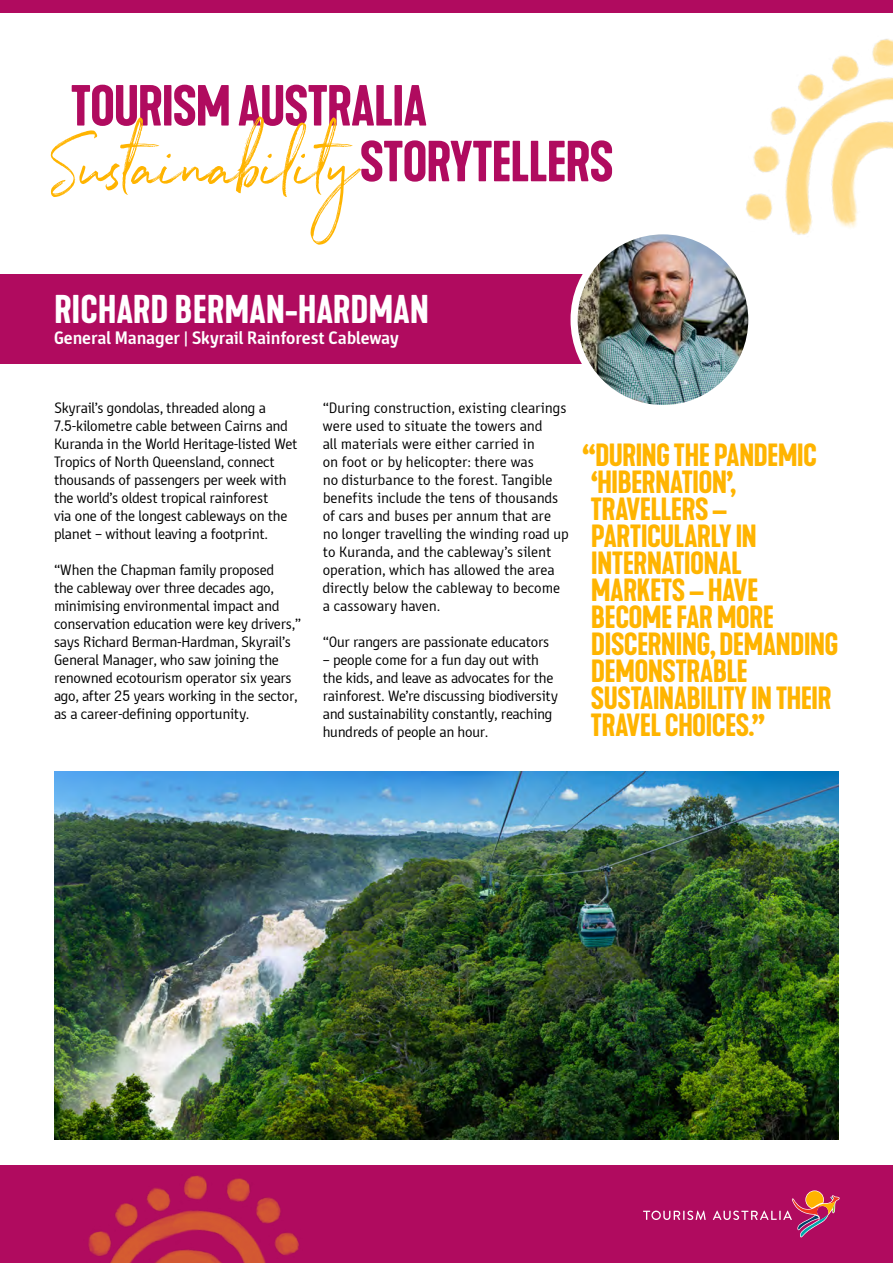
<style>
.page{position:relative;width:893px;height:1263px;background:#fff}
.page>*{position:absolute;margin:0;border:0;box-sizing:border-box;transform-origin:0 0}
.t1{font:79.2px "Northwell";color:#ffb400}
.t2{font:600 54px "TA Philausophy";letter-spacing:-.025em;color:#b00b5f}
.t3{font:600 37.5px "TA Philausophy";color:#fff}
.t4{font:600 30px/27px "TA Philausophy";letter-spacing:-.025em;color:#ffb400}
.t5{font:700 18px "TA Banjo";color:#fff}
.t6{font:15px/18px "TA Banjo";letter-spacing:-.015em;color:#000}
.s1{font-family:"Northwell Alt"}
.s2{font-size:37.5px}
</style>
<div class="page">
<div style="left:0;top:1166px;width:893px;height:97px;background:#b00b5f"></div>
<svg style="left:643px;top:1210px;width:63px;height:10px"></svg>
<svg style="left:713px;top:1190px;width:126px;height:47px"></svg>
<img style="left:23px;top:1165px;width:323px;height:98px">
<div style="left:0;top:0;width:893px;height:13px;background:#b00b5f"></div>
<div style="left:0;top:274px;width:615px;height:90px;background:#b00b5f"></div>
<img style="left:746px;top:39px;width:147px;height:196px">
<img style="left:54px;top:771px;width:785px;height:368px">
<img style="left:574px;top:231px;width:178px;height:178px;border-radius:89px">
<div style="left:570px;top:227px;width:185px;height:185px;border:7px solid #fff;border-radius:50%"></div>
<h2 class="t2" style="left:71px;top:72px;width:357px">TOURISM AUSTRALIA</h2>
<h1 class="t1" style="left:55px;top:109px;width:305px">Su<span class="s1">st</span>ai<span class="s1">n</span>abi<span class="s1">l</span>i<span class="s1">t</span>y</h1>
<h2 class="t2" style="left:360px;top:128px;width:255px">STORYTELLERS</h2>
<h3 class="t3" style="left:54px;top:285px;width:377px">RICHARD BERMAN-HARDMAN</h3>
<p class="t5" style="left:54px;top:328px;width:346px">General Manager | Skyrail Rainforest Cableway</p>
<p class="t6" style="left:54px;top:399px;width:245px">Skyrail’s gondolas, threaded along a 7.5-kilometre cable between Cairns and Kuranda in the World Heritage-listed Wet Tropics of North Queensland, connect thousands of passengers per week with the world’s oldest tropical rainforest<br>via one of the longest cableways on the planet – without leaving a footprint.</p>
<p class="t6" style="left:54px;top:561px;width:248px">“When the Chapman family proposed<br>the cableway over three decades ago, minimising environmental impact and conservation education were key drivers,” says Richard Berman-Hardman, Skyrail’s General Manager, who saw joining the renowned ecotourism operator six years ago, after 25 years working in the sector, as a career-defining opportunity.</p>
<p class="t6" style="left:323px;top:399px;width:248px">“During construction, existing clearings were used to situate the towers and<br>all materials were either carried in<br>on foot or by helicopter: there was<br>no disturbance to the forest. Tangible benefits include the tens of thousands of cars and buses per annum that are no longer travelling the winding road up to Kuranda, and the cableway’s silent operation, which has allowed the area directly below the cableway to become a cassowary haven.</p>
<p class="t6" style="left:323px;top:633px;width:228px">“Our rangers are passionate educators</p>
<p class="t6" style="left:323px;top:651px;width:237px">– people come for a fun day out with the kids, and leave as advocates for the rainforest. We’re discussing biodiversity and sustainability constantly, reaching hundreds of people an hour.</p>
<h3 class="t4" style="left:582px;top:442px;width:258px"><span class="s2">“</span>DURING THE PANDEMIC <span class="s2">‘</span>HIBERNATION<span class="s2">’</span>,<br>TRAVELLERS –<br>PARTICULARLY IN<br>INTERNATIONAL<br>MARKETS – HAVE<br>BECOME FAR MORE<br>DISCERNING, DEMANDING<br>DEMONSTRABLE<br>SUSTAINABILITY IN THEIR<br>TRAVEL CHOICES.<span class="s2">”</span></h3>
</div>
